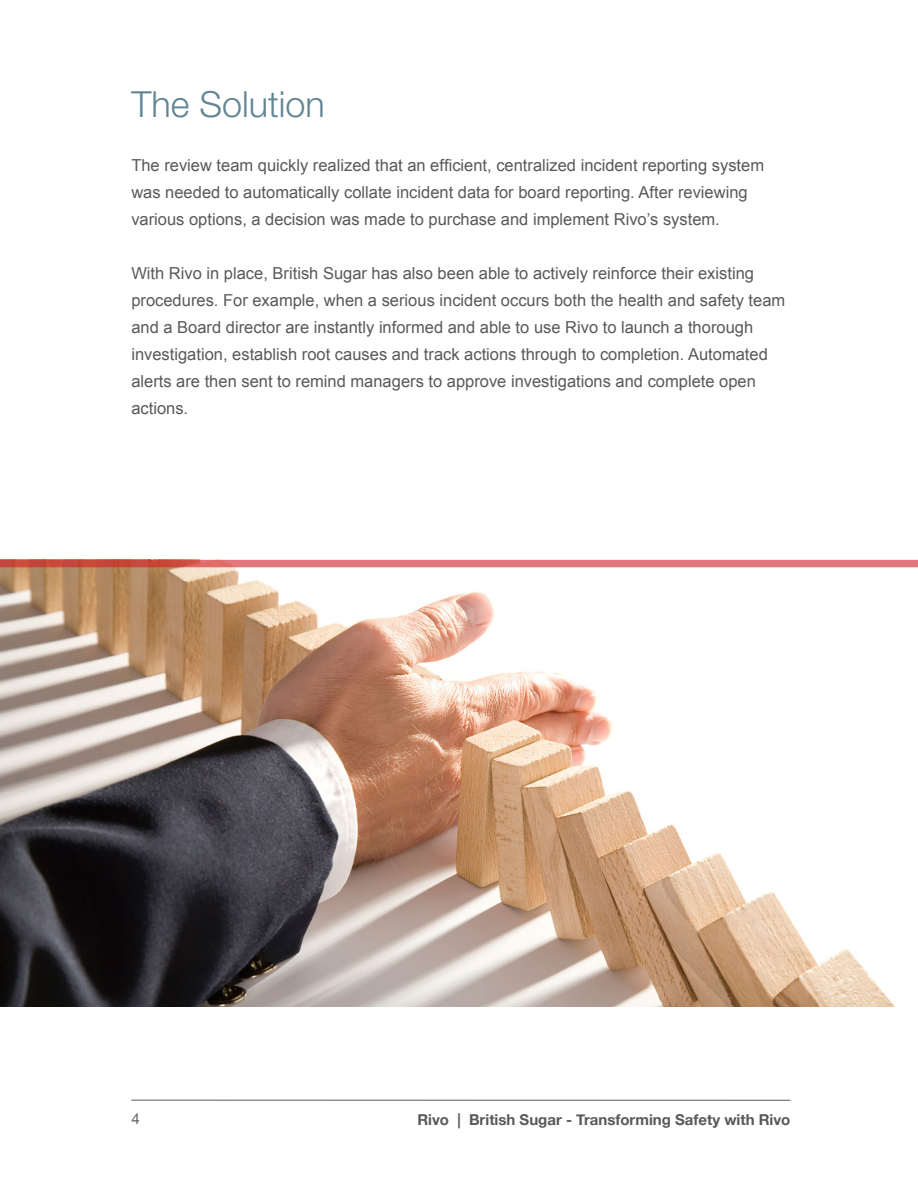
<style>
.page{position:relative;width:918px;height:1188px;background:#fff}
.page>*{position:absolute;margin:0;border:0;box-sizing:border-box;transform-origin:0 0}
.t1{font:300 36px "Helvetica Neue LT Std";color:#628595}
.t2{font:16.5px/27px "Arial";color:#58595b}
.t3{font:700 15px "Helvetica Neue";color:#58595b}
.t4{font:15px "Helvetica Neue";color:#58595b}
</style>
<div class="page">
<hr style="left:131px;top:1100px;width:659px;height:1px;background:#58595b">
<img style="left:0;top:559px;width:918px;height:447px">
<svg style="left:0;top:560px;width:918px;height:7px"></svg>
<h1 class="t1" style="left:131px;top:82px;width:195px">The Solution</h1>
<p class="t2" style="left:131px;top:152px;width:634px">The review team quickly realized that an efficient, centralized incident reporting system was needed to automatically collate incident data for board reporting. After reviewing various options, a decision was made to purchase and implement Rivo’s system.</p>
<p class="t2" style="left:131px;top:260px;width:655px">With Rivo in place, British Sugar has also been able to actively reinforce their existing procedures. For example, when a serious incident occurs both the health and safety team and a Board director are instantly informed and able to use Rivo to launch a thorough investigation, establish root causes and track actions through to completion. Automated alerts are then sent to remind managers to approve investigations and complete open actions.</p>
<p class="t4" style="left:131px;top:1110px;width:10px">4</p>
<p class="t3" style="left:417px;top:1110px;width:375px">Rivo | British Sugar - Transforming Safety with Rivo</p>
</div>
